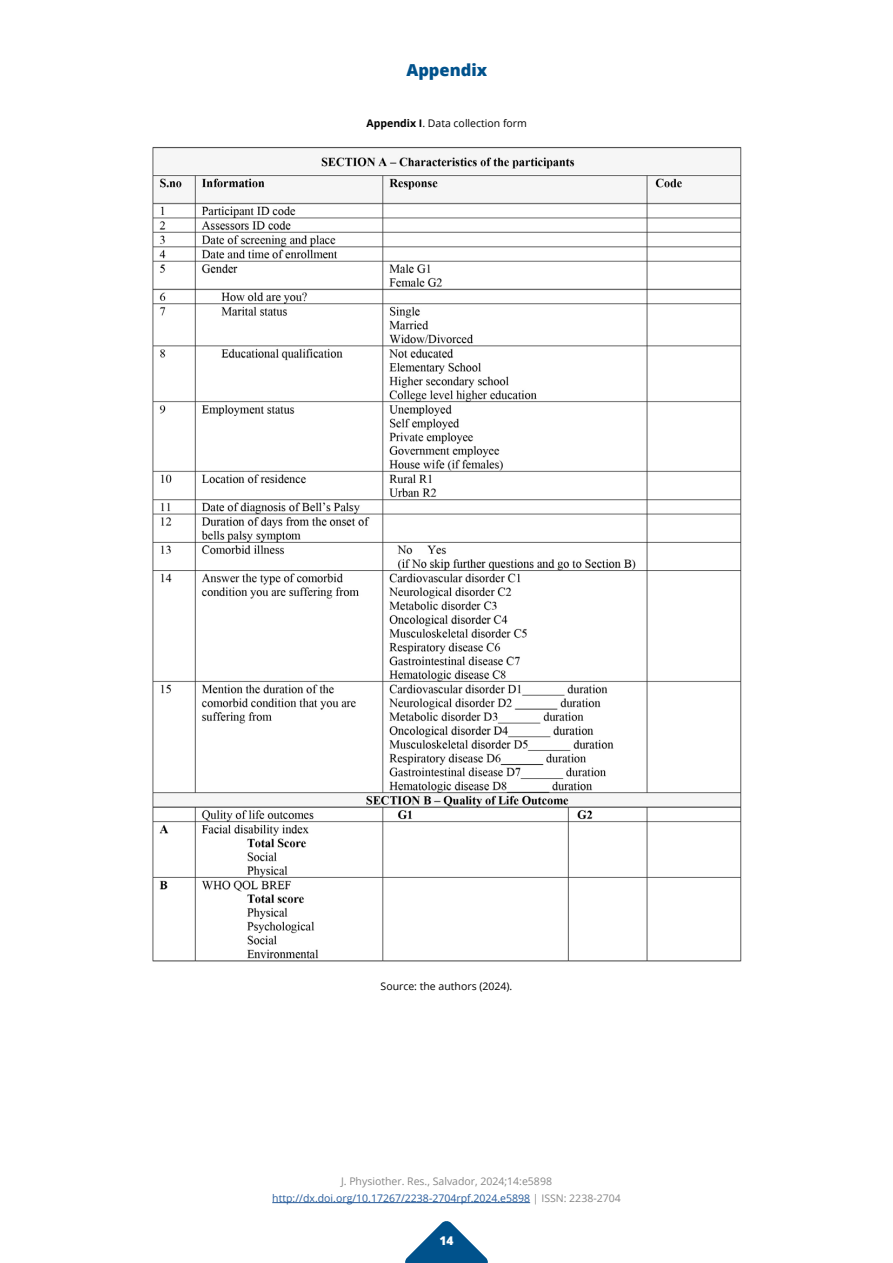
<style>
.page{position:relative;width:893px;height:1263px;background:#fff}
.page>*{position:absolute;margin:0;border:0;box-sizing:border-box;transform-origin:0 0}
.t1{font:800 16.5px "Open Sans";color:#00528c}
.t2{font:800 12px "Open Sans";color:#fff}
.t3{font:10.5px/16.5px "Open Sans";color:#878787;text-align:center}
.t4{font:10.5px "Open Sans";color:#000}
.s1{font-weight:700}
.s2{color:#265b9b}
</style>
<div class="page">
<svg style="left:405px;top:1221px;width:83px;height:42px"></svg>
<hr style="left:272px;top:1202px;width:258px;height:1px;background:#265b9b">
<img style="left:152px;top:147px;width:590px;height:815px">
<h1 class="t1" style="left:406px;top:58px;width:82px">Appendix</h1>
<p class="t4" style="left:367px;top:116px;width:162px"><span class="s1">Appendix I</span>. Data collection form</p>
<p class="t4" style="left:381px;top:978px;width:133px">Source: the authors (2024).</p>
<p class="t3" style="left:272px;top:1173px;width:350px">J. Physiother. Res., Salvador, 2024;14:e5898 <span class="s2">http://dx.doi.org/10.17267/2238-2704rpf.2024.e5898</span> | ISSN: 2238-2704</p>
<p class="t2" style="left:439px;top:1232px;width:16px">14</p>
</div>
